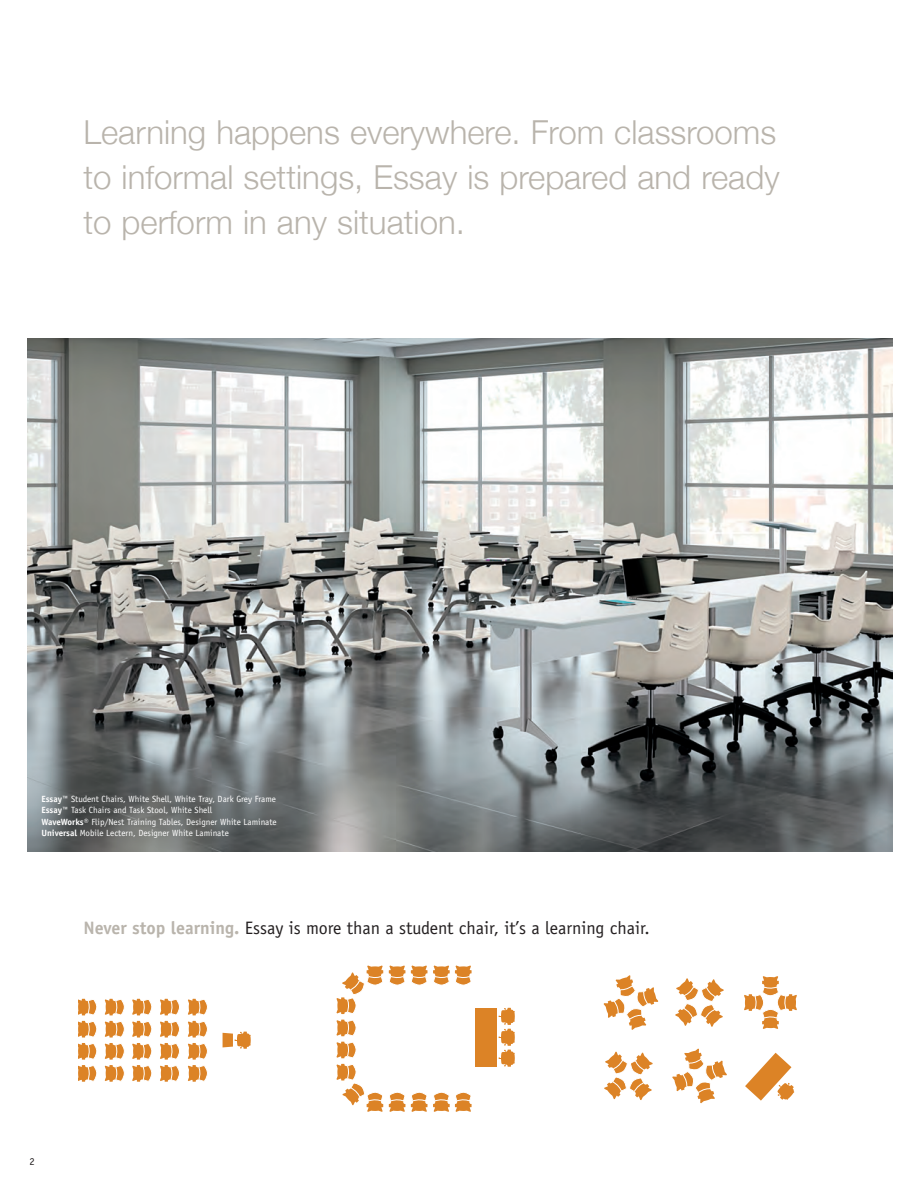
<style>
.page{position:relative;width:916px;height:1192px;background:#fff}
.page>*{position:absolute;margin:0;border:0;box-sizing:border-box;transform-origin:0 0}
.t1{font:300 33px/45px "Helvetica Neue";color:#b9b4ac;text-align:justify}
.t2{font:18px "Officina Sans Std";color:#231f20}
.t3{font:10.5px "Officina Sans Std";color:#231f20}
.t4{font:9px/11.2px "Officina Sans Std";color:#fff}
.s1{font-weight:700}
.s2{font-weight:700;color:#b9b4ac}
</style>
<div class="page">
<img style="left:28px;top:338px;width:864px;height:513px">
<svg style="left:79px;top:998px;width:18px;height:84px"></svg>
<svg style="left:105px;top:998px;width:20px;height:84px"></svg>
<svg style="left:132px;top:998px;width:20px;height:84px"></svg>
<svg style="left:160px;top:998px;width:20px;height:84px"></svg>
<svg style="left:188px;top:998px;width:20px;height:84px"></svg>
<svg style="left:222px;top:1031px;width:29px;height:17px"></svg>
<div style="left:475px;top:1007px;width:21px;height:58px;background:#dc8326"></div>
<svg style="left:433px;top:965px;width:38px;height:20px"></svg>
<svg style="left:411px;top:965px;width:16px;height:20px"></svg>
<svg style="left:389px;top:965px;width:16px;height:20px"></svg>
<svg style="left:433px;top:1092px;width:38px;height:19px"></svg>
<svg style="left:411px;top:1092px;width:16px;height:19px"></svg>
<svg style="left:389px;top:1092px;width:16px;height:19px"></svg>
<svg style="left:336px;top:965px;width:47px;height:146px"></svg>
<svg style="left:498px;top:1007px;width:17px;height:59px"></svg>
<svg style="left:744px;top:976px;width:53px;height:52px"></svg>
<svg style="left:603px;top:975px;width:55px;height:124px"></svg>
<svg style="left:672px;top:978px;width:55px;height:126px"></svg>
<svg style="left:745px;top:1052px;width:49px;height:48px"></svg>
<h1 class="t1" style="left:83px;top:109px;width:697px">Learning happens everywhere. From classrooms to informal settings, Essay is prepared and ready to perform in any situation.</h1>
<p class="t4" style="left:41px;top:794px;width:237px"><span class="s1">Essay™</span> Student Chairs, White Shell, White Tray, Dark Grey Frame <span class="s1">Essay™</span> Task Chairs and Task Stool, White Shell<br><span class="s1">WaveWorks®</span> Flip/Nest Training Tables, Designer White Laminate <span class="s1">Universal</span> Mobile Lectern, Designer White Laminate</p>
<h2 class="t2" style="left:83px;top:920px;width:568px"><span class="s2">Never stop learning.</span> Essay is more than a student chair, it’s a learning chair.</h2>
<p class="t3" style="left:29px;top:1157px;width:7px">2</p>
</div>
